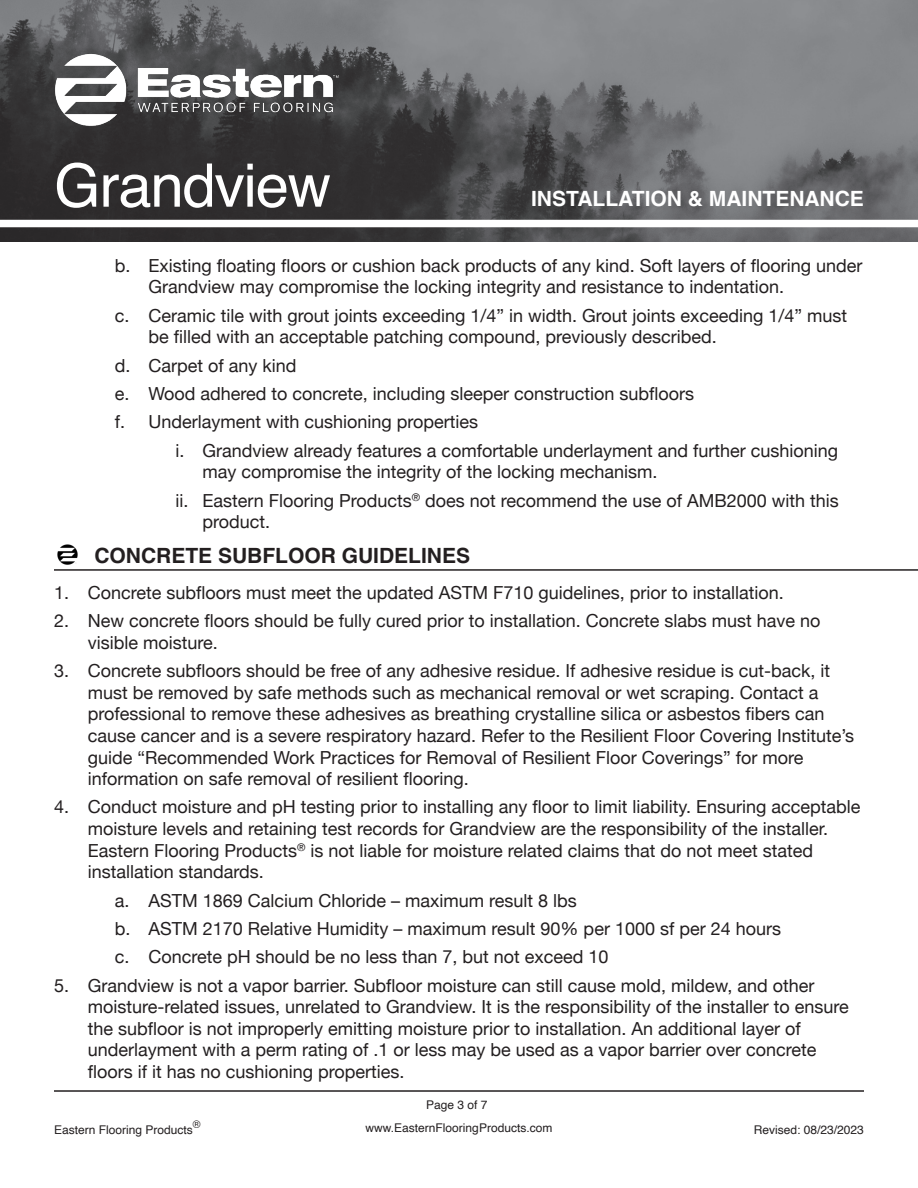
<style>
.page{position:relative;width:918px;height:1188px;background:#fff}
.page>*{position:absolute;margin:0;border:0;box-sizing:border-box;transform-origin:0 0}
.t1{font:60px "Helvetica";letter-spacing:-.02em;color:#fff}
.t2{font:700 21px "Helvetica";color:#231f20}
.t3{font:700 21px "Helvetica";color:#fff}
.t4{font:18px/21.6px "Helvetica Neue";color:#231f20}
.t5{font:12px "Helvetica";color:#231f20}
.t6{font:10.5px "Helvetica";color:#231f20}
</style>
<div class="page">
<img style="left:0;top:0;width:918px;height:242px">
<img style="left:24px;top:24px;width:340px;height:133px">
<div style="left:0;top:220px;width:918px;height:7px;background:#fff"></div>
<hr style="left:54px;top:1090px;width:810px;height:2px;background:#231f20">
<hr style="left:54px;top:569px;width:864px;height:2px;background:#231f20">
<img style="left:57px;top:544px;width:21px;height:21px">
<p class="t1" style="left:54px;top:139px;width:279px">Grandview</p>
<p class="t3" style="left:531px;top:186px;width:334px">INSTALLATION &amp; MAINTENANCE</p>
<p class="t4" style="left:148px;top:256px;width:716px;text-indent:-34px">b. Existing floating floors or cushion back products of any kind. Soft layers of flooring under<br>Grandview may compromise the locking integrity and resistance to indentation.</p>
<p class="t4" style="left:148px;top:306px;width:700px;text-indent:-34px">c. Ceramic tile with grout joints exceeding 1/4” in width. Grout joints exceeding 1/4” must be filled with an acceptable patching compound, previously described.</p>
<p class="t4" style="left:115px;top:356px;width:183px">d. Carpet of any kind</p>
<p class="t4" style="left:115px;top:384px;width:581px">e. Wood adhered to concrete, including sleeper construction subfloors</p>
<p class="t4" style="left:115px;top:412px;width:365px">f. Underlayment with cushioning properties</p>
<p class="t4" style="left:202px;top:441px;width:637px;text-indent:-27px">i. Grandview already features a comfortable underlayment and further cushioning may compromise the integrity of the locking mechanism.</p>
<p class="t4" style="left:202px;top:491px;width:638px;text-indent:-27px">ii. Eastern Flooring Products<sup>®</sup> does not recommend the use of AMB2000 with this product.</p>
<p class="t2" style="left:94px;top:542px;width:377px">CONCRETE SUBFLOOR GUIDELINES</p>
<p class="t4" style="left:54px;top:583px;width:731px">1. Concrete subfloors must meet the updated ASTM F710 guidelines, prior to installation.</p>
<p class="t4" style="left:88px;top:611px;width:734px;text-indent:-34px">2. New concrete floors should be fully cured prior to installation. Concrete slabs must have no visible moisture.</p>
<p class="t4" style="left:88px;top:661px;width:768px;text-indent:-34px">3. Concrete subfloors should be free of any adhesive residue. If adhesive residue is cut-back, it must be removed by safe methods such as mechanical removal or wet scraping. Contact a professional to remove these adhesives as breathing crystalline silica or asbestos fibers can cause cancer and is a severe respiratory hazard. Refer to the Resilient Floor Covering Institute’s guide “Recommended Work Practices for Removal of Resilient Floor Coverings” for more information on safe removal of resilient flooring.</p>
<p class="t4" style="left:88px;top:797px;width:774px;text-indent:-34px">4. Conduct moisture and pH testing prior to installing any floor to limit liability. Ensuring acceptable moisture levels and retaining test records for Grandview are the responsibility of the installer.<br>Eastern Flooring Products<sup>®</sup> is not liable for moisture related claims that do not meet stated installation standards.</p>
<p class="t4" style="left:115px;top:890px;width:464px">a. ASTM 1869 Calcium Chloride – maximum result 8 lbs</p>
<p class="t4" style="left:115px;top:919px;width:668px">b. ASTM 2170 Relative Humidity – maximum result 90% per 1000 sf per 24 hours</p>
<p class="t4" style="left:115px;top:947px;width:495px">c. Concrete pH should be no less than 7, but not exceed 10</p>
<p class="t4" style="left:88px;top:976px;width:763px;text-indent:-34px">5. Grandview is not a vapor barrier. Subfloor moisture can still cause mold, mildew, and other moisture-related issues, unrelated to Grandview. It is the responsibility of the installer to ensure the subfloor is not improperly emitting moisture prior to installation. An additional layer of underlayment with a perm rating of .1 or less may be used as a vapor barrier over concrete floors if it has no cushioning properties.</p>
<p class="t5" style="left:426px;top:1095px;width:63px">Page 3 of 7</p>
<p class="t6" style="left:193px;top:1116px;width:9px">®</p>
<p class="t5" style="left:366px;top:1118px;width:188px">www.EasternFlooringProducts.com</p>
<p class="t5" style="left:54px;top:1121px;width:140px">Eastern Flooring Products</p>
<p class="t5" style="left:754px;top:1121px;width:112px">Revised: 08/23/2023</p>
</div>
